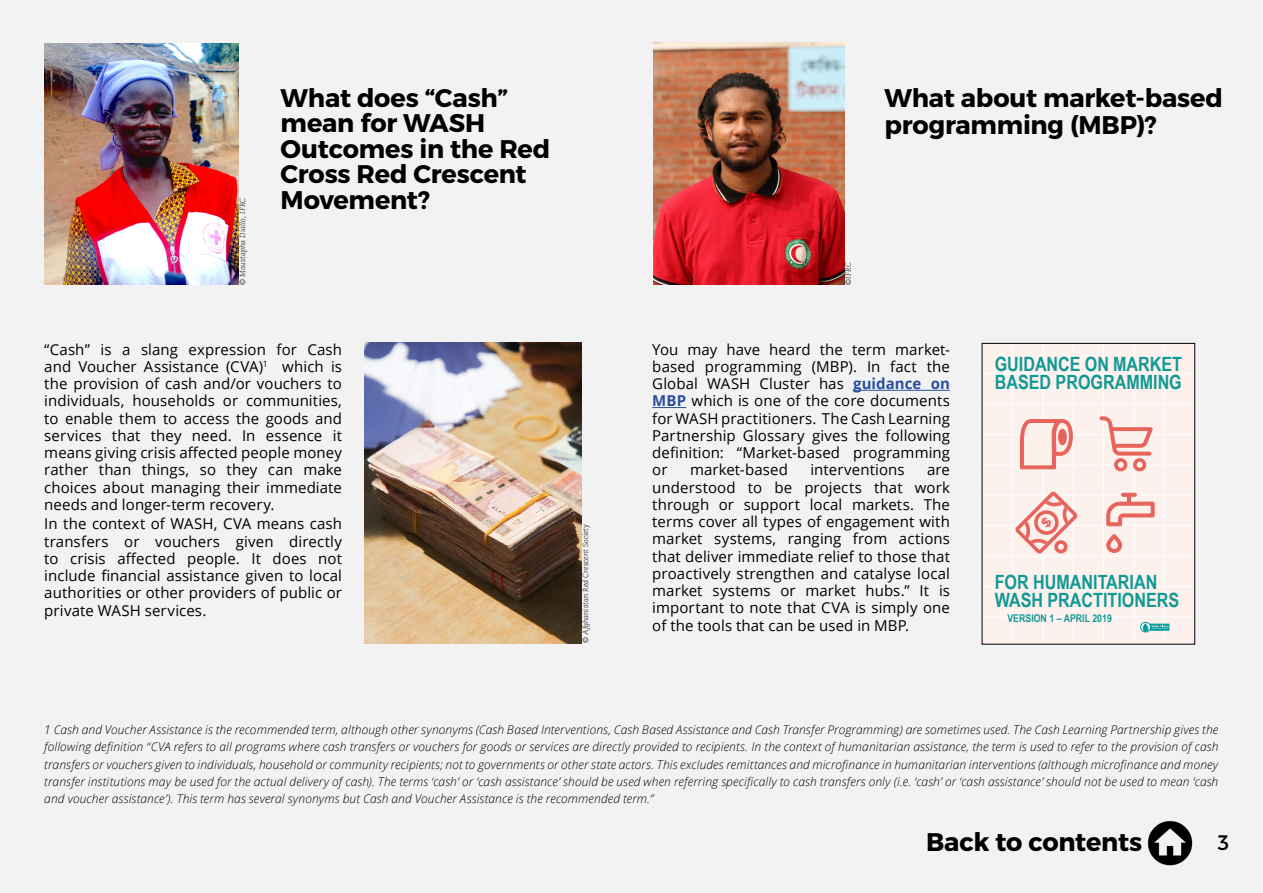
<style>
.page{position:relative;width:1263px;height:893px;background:#f2f2f2}
.page>*{position:absolute;margin:0;border:0;box-sizing:border-box;transform-origin:0 0}
.toc_1_1{font:700 25.5px/25.5px "Montserrat";letter-spacing:-.01em;color:#000}
.t1{font:21px "Montserrat";color:#000}
.t2{font:700 19.65px/17.7px "Arial Narrow";color:#119994}
.toc_1_1-2{font:15px/17.2px "Open Sans";letter-spacing:.005em;color:#000;text-align:justify}
.toc_1_1-3{font:italic 300 12px/17.2px "Open Sans";letter-spacing:.01em;color:#000;text-align:justify}
.t3{font:700 10.65px "Arial Narrow";color:#119994}
.toc_1_1-4{font:italic 300 7.5px "Caecilia LT Std";letter-spacing:.01em;color:#000}
.s1{font-weight:700;color:#284e9d}
</style>
<div class="page">
<img style="left:1145px;top:818px;width:50px;height:49px">
<hr style="left:853px;top:390px;width:97px;height:1px;background:#284e9d">
<hr style="left:652px;top:407px;width:34px;height:1px;background:#284e9d">
<img style="left:45px;top:43px;width:193px;height:242px">
<img style="left:654px;top:43px;width:190px;height:242px">
<div style="left:982px;top:343px;width:213px;height:301px;background:#fdf1ee"></div>
<hr style="left:1012px;top:343px;width:1px;height:301px;background:#fff">
<hr style="left:1042px;top:343px;width:1px;height:301px;background:#fff">
<hr style="left:1073px;top:343px;width:1px;height:301px;background:#fff">
<hr style="left:1103px;top:343px;width:1px;height:301px;background:#fff">
<hr style="left:1134px;top:343px;width:1px;height:301px;background:#fff">
<hr style="left:1164px;top:343px;width:1px;height:301px;background:#fff">
<hr style="left:982px;top:373px;width:213px;height:1px;background:#fff">
<hr style="left:982px;top:404px;width:213px;height:1px;background:#fff">
<hr style="left:982px;top:434px;width:213px;height:1px;background:#fff">
<hr style="left:982px;top:465px;width:213px;height:1px;background:#fff">
<hr style="left:982px;top:495px;width:213px;height:1px;background:#fff">
<hr style="left:982px;top:525px;width:213px;height:1px;background:#fff">
<hr style="left:982px;top:556px;width:213px;height:1px;background:#fff">
<hr style="left:982px;top:586px;width:213px;height:1px;background:#fff">
<hr style="left:982px;top:617px;width:213px;height:1px;background:#fff">
<svg style="left:1140px;top:622px;width:29px;height:10px"></svg>
<svg style="left:1015px;top:491px;width:63px;height:63px"></svg>
<svg style="left:1099px;top:416px;width:54px;height:40px"></svg>
<div style="left:1114px;top:458px;width:13px;height:13px;background:#fdf1ee;border:4px solid #e6645c;border-radius:50%"></div>
<div style="left:1133px;top:458px;width:13px;height:13px;background:#fdf1ee;border:4px solid #e6645c;border-radius:50%"></div>
<svg style="left:1106px;top:492px;width:49px;height:35px"></svg>
<svg style="left:1106px;top:534px;width:17px;height:19px"></svg>
<svg style="left:1020px;top:419px;width:53px;height:50px"></svg>
<div style="left:1058px;top:429px;width:9px;height:16px;background:#e6645c;border-radius:50%"></div>
<img style="left:365px;top:342px;width:216px;height:301px">
<p class="toc_1_1-4" style="left:238px;top:285px;width:89px;rotate:-90deg">© Moustapha Diallo, IFRC</p>
<p class="toc_1_1" style="left:281px;top:85px;width:271px">What does “Cash” mean for WASH<br>Outcomes in the Red<br>Cross Red Crescent<br>Movement?</p>
<p class="toc_1_1" style="left:884px;top:85px;width:340px">What about market-based</p>
<p class="toc_1_1" style="left:884px;top:113px;width:274px">programming (MBP)?</p>
<p class="toc_1_1-4" style="left:844px;top:285px;width:24px;rotate:-90deg">©IFRC</p>
<p class="toc_1_1-2" style="left:44px;top:340px;width:299px">“Cash” is a slang expression for Cash and Voucher Assistance (CVA)<sup>1</sup> which is the provision of cash and/or vouchers to individuals, households or communities, to enable them to access the goods and services that they need. In essence it means giving crisis affected people money rather than things, so they can make choices about managing their immediate needs and longer-term recovery.</p>
<p class="toc_1_1-2" style="left:44px;top:515px;width:299px">In the context of WASH, CVA means cash transfers or vouchers given directly to crisis affected people. It does not include financial assistance given to local authorities or other providers of public or private WASH services.</p>
<p class="toc_1_1-4" style="left:581px;top:643px;width:121px;rotate:-90deg">© Afghanistan Red Crescent Society</p>
<p class="toc_1_1-2" style="left:652px;top:340px;width:299px">You may have heard the term market&shy;based programming (MBP). In fact the Global WASH Cluster has <span class="s1">guidance on MBP</span> which is one of the core documents for WASH practitioners. The Cash Learning Partnership Glossary gives the following definition: “Market-based programming or</p>
<p class="toc_1_1-2" style="left:690px;top:461px;width:99px">market-based</p>
<p class="toc_1_1-2" style="left:810px;top:461px;width:96px">interventions</p>
<p class="toc_1_1-2" style="left:652px;top:461px;width:299px;text-indent:275px">are understood to be projects that work through or support local markets. The terms cover all types of engagement with market systems, ranging from actions that deliver immediate relief to those that proactively strengthen and catalyse local market systems or market hubs.” It is important to note that CVA is simply one of the tools that can be used in MBP.</p>
<p class="t2" style="left:995px;top:354px;width:189px">GUIDANCE ON MARKET<br>BASED PROGRAMMING</p>
<p class="t2" style="left:995px;top:572px;width:186px">FOR HUMANITARIAN<br>WASH PRACTITIONERS</p>
<p class="t3" style="left:1007px;top:610px;width:106px">VERSION 1 – APRIL 2019</p>
<p class="toc_1_1-3" style="left:44px;top:721px;width:1175px">1 Cash and Voucher Assistance is the recommended term, although other synonyms (Cash Based Interventions, Cash Based Assistance and Cash Transfer Programming) are sometimes used. The Cash Learning Partnership gives the following definition “CVA refers to all programs where cash transfers or vouchers for goods or services are directly provided to recipients. In the context of humanitarian assistance, the term is used to refer to the provision of cash transfers or vouchers given to individuals, household or community recipients; not to governments or other state actors. This excludes remittances and microfinance in humanitarian interventions (although microfinance and money transfer institutions may be used for the actual delivery of cash). The terms ‘cash’ or ‘cash assistance’ should be used when referring specifically to cash transfers only (i.e. ‘cash’ or ‘cash assistance’ should not be used to mean ‘cash and voucher assistance’). This term has several synonyms but Cash and Voucher Assistance is the recommended term.”</p>
<h1 class="toc_1_1" style="left:926px;top:829px;width:218px">Back to contents</h1>
<h2 class="t1" style="left:1218px;top:830px;width:13px">3</h2>
</div>
